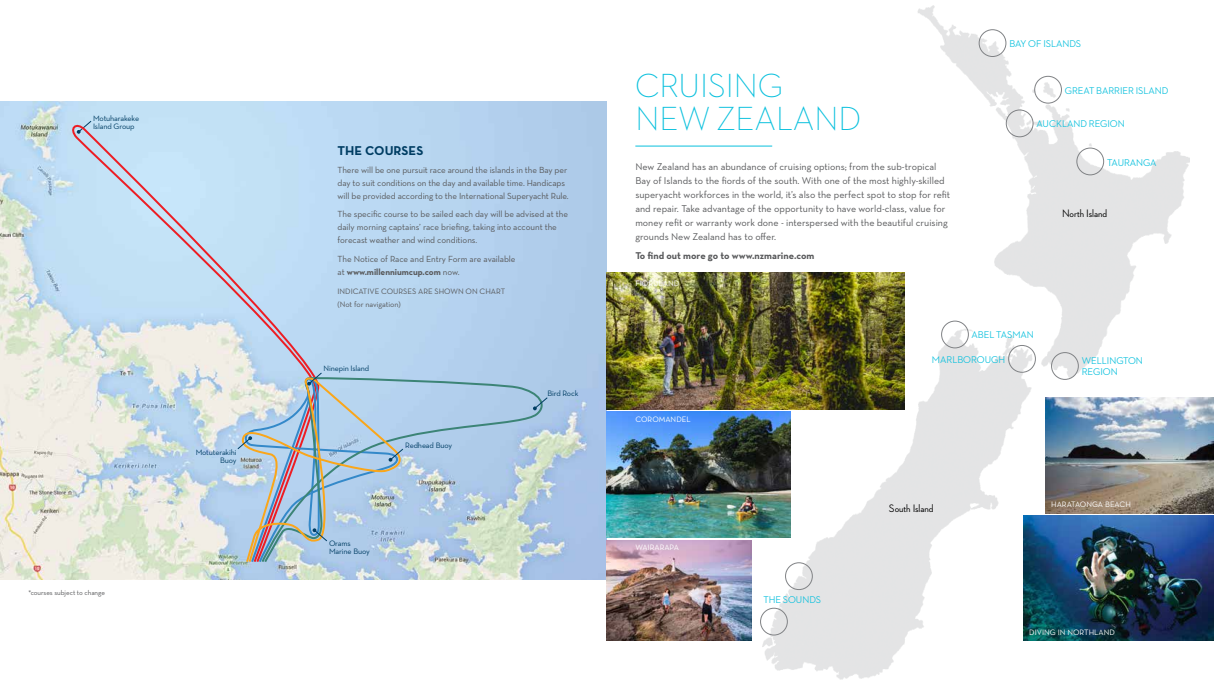
<style>
.page{position:relative;width:1214px;height:681px;background:#fff}
.page>*{position:absolute;margin:0;border:0;box-sizing:border-box;transform-origin:0 0}
.t1{font:300 34px/32.8px "Neutraface 2 Display";color:#0ac0dd}
.t2{font:13px "Neutra Text Bold Alt";color:#003d63}
.t3{font:500 11px "Neutraface 2 Display";color:#000}
.t4{font:10px/14px "Neutra Text";color:#58595b}
.t5{font:500 10px/11px "Neutraface 2 Display";color:#0ac0dd}
.t6{font:700 10px "Neutra Text";color:#58595b}
.t7{font:9px/13px "Neutra Text";letter-spacing:-.01em;color:#58595b}
.t8{font:8px/8px "Neutra Text";letter-spacing:-.015em;color:#003d63}
.t9{font:8px/13px "Neutra Text";letter-spacing:-.005em;color:#58595b}
.t10{font:8px "Neutra Text";color:#fff}
.t11{font:8px "Neutra Text Book Alt";color:#fff}
.t12{font:7px "Neutra Text";letter-spacing:-.005em;color:#58595b}
.s1{font-weight:700}
</style>
<div class="page">
<img style="left:0;top:102px;width:607px;height:477px">
<img style="left:762px;top:5px;width:427px;height:675px">
<div style="left:1076px;top:148px;width:27px;height:27px;border:1px solid #808285;border-radius:50%"></div>
<div style="left:1051px;top:352px;width:27px;height:27px;border:1px solid #808285;border-radius:50%"></div>
<div style="left:785px;top:562px;width:27px;height:27px;border:1px solid #808285;border-radius:50%"></div>
<div style="left:760px;top:607px;width:27px;height:28px;border:1px solid #808285;border-radius:50%"></div>
<div style="left:1008px;top:345px;width:27px;height:27px;border:1px solid #808285;border-radius:50%"></div>
<div style="left:941px;top:321px;width:27px;height:27px;border:1px solid #808285;border-radius:50%"></div>
<div style="left:1005px;top:110px;width:28px;height:27px;border:1px solid #808285;border-radius:50%"></div>
<div style="left:1034px;top:76px;width:27px;height:27px;border:1px solid #808285;border-radius:50%"></div>
<div style="left:978px;top:29px;width:28px;height:28px;border:1px solid #808285;border-radius:50%"></div>
<hr style="left:635px;top:146px;width:137px;height:1px;background:#0ac0dd">
<img style="left:607px;top:411px;width:183px;height:126px">
<img style="left:607px;top:540px;width:144px;height:100px">
<img style="left:1023px;top:515px;width:190px;height:125px">
<img style="left:1045px;top:397px;width:168px;height:116px">
<img style="left:607px;top:272px;width:297px;height:137px">
<svg style="left:77px;top:120px;width:15px;height:1px"></svg>
<svg style="left:65px;top:121px;width:257px;height:442px"></svg>
<svg style="left:407px;top:376px;width:143px;height:187px"></svg>
<svg style="left:533px;top:397px;width:15px;height:13px"></svg>
<svg style="left:237px;top:372px;width:170px;height:191px"></svg>
<p class="t8" style="left:93px;top:114px;width:48px">Motuharakeke<br>Island Group</p>
<p class="t12" style="left:28px;top:588px;width:78px">*courses subject to change</p>
<p class="t8" style="left:196px;top:448px;width:42px;text-align:right">Motuterakihi<br>Buoy</p>
<h2 class="t2" style="left:337px;top:143px;width:87px">THE COURSES</h2>
<p class="t7" style="left:337px;top:163px;width:233px">There will be one pursuit race around the islands in the Bay per day to suit conditions on the day and available time. Handicaps will be provided according to the International Superyacht Rule.</p>
<p class="t7" style="left:337px;top:207px;width:232px">The specific course to be sailed each day will be advised at the daily morning captains’ race briefing, taking into account the forecast weather and wind conditions.</p>
<p class="t7" style="left:337px;top:252px;width:179px">The Notice of Race and Entry Form are available at <span class="s1">www.millenniumcup.com</span> now.</p>
<p class="t9" style="left:337px;top:284px;width:169px">INDICATIVE COURSES ARE SHOWN ON CHART (Not for navigation)</p>
<p class="t8" style="left:323px;top:364px;width:47px">Ninepin Island</p>
<p class="t8" style="left:329px;top:538px;width:42px">Orams<br>Marine Buoy</p>
<p class="t8" style="left:405px;top:440px;width:48px">Redhead Buoy</p>
<p class="t8" style="left:547px;top:388px;width:33px">Bird Rock</p>
<h1 class="t1" style="left:635px;top:70px;width:227px">CRUISING<br>NEW ZEALAND</h1>
<p class="t4" style="left:635px;top:159px;width:316px">New Zealand has an abundance of cruising options; from the sub-tropical Bay of Islands to the fiords of the south. With one of the most highly-skilled superyacht workforces in the world, it’s also the perfect spot to stop for refit and repair. Take advantage of the opportunity to have world-class, value for money refit or warranty work done - interspersed with the beautiful cruising grounds New Zealand has to offer.</p>
<p class="t6" style="left:635px;top:249px;width:180px">To find out more go to www.nzmarine.com</p>
<p class="t11" style="left:635px;top:278px;width:45px">FIORDLAND</p>
<p class="t5" style="left:1009px;top:38px;width:73px">BAY OF ISLANDS</p>
<p class="t5" style="left:1064px;top:85px;width:105px">GREAT BARRIER ISLAND</p>
<p class="t5" style="left:1036px;top:118px;width:90px">AUCKLAND REGION</p>
<p class="t5" style="left:1106px;top:157px;width:51px">TAURANGA</p>
<p class="t3" style="left:1061px;top:207px;width:47px">North Island</p>
<p class="t5" style="left:971px;top:329px;width:64px">ABEL TASMAN</p>
<p class="t11" style="left:635px;top:414px;width:57px">COROMANDEL</p>
<p class="t10" style="left:635px;top:542px;width:45px">WAIRARAPA</p>
<p class="t5" style="left:763px;top:593px;width:59px">THE SOUNDS</p>
<p class="t5" style="left:931px;top:354px;width:75px">MARLBOROUGH</p>
<p class="t5" style="left:1081px;top:355px;width:63px">WELLINGTON<br>REGION</p>
<p class="t3" style="left:888px;top:502px;width:46px">South Island</p>
<p class="t10" style="left:1051px;top:499px;width:81px">HARATAONGA BEACH</p>
<p class="t10" style="left:1029px;top:626px;width:87px">DIVING IN NORTHLAND</p>
</div>
